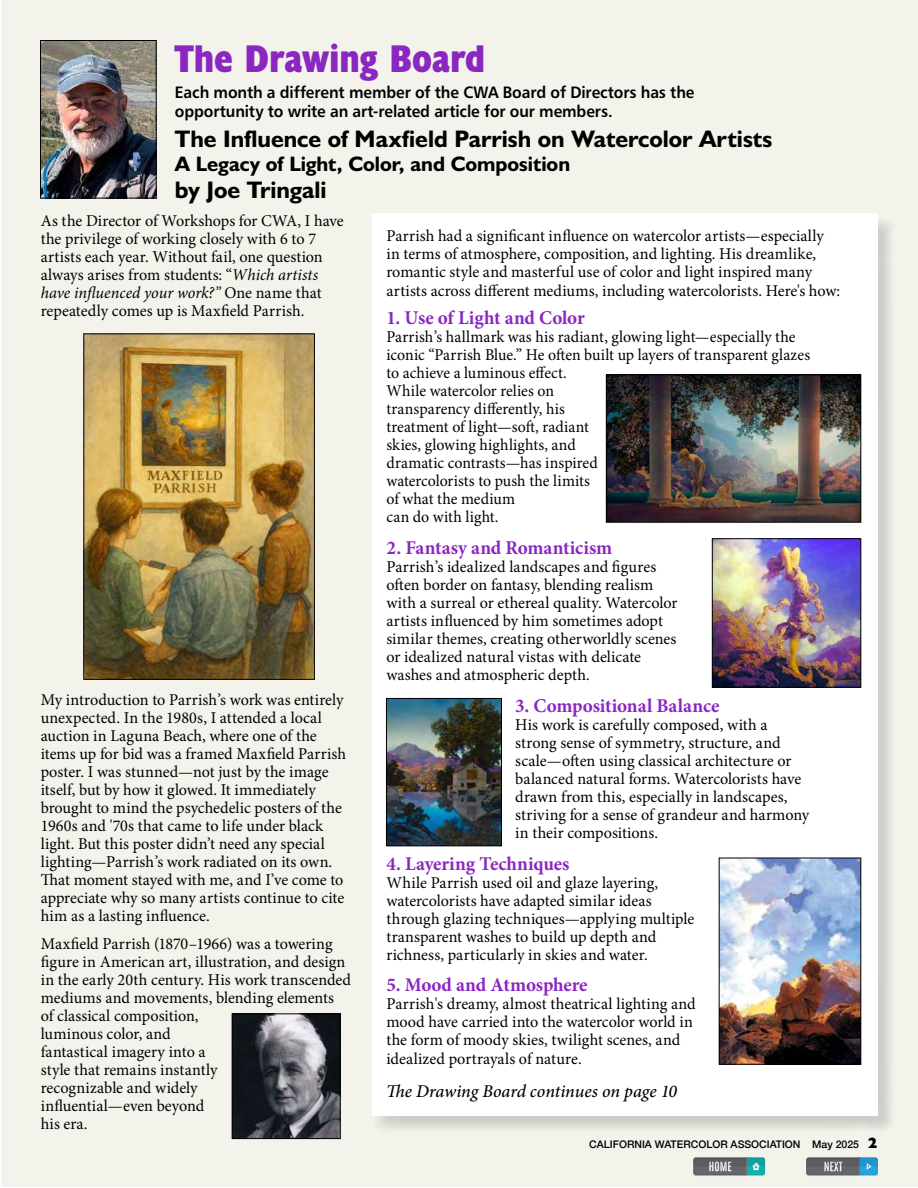
<style>
.page{position:relative;width:918px;height:1188px;background:#fff}
.page>*{position:absolute;margin:0;border:0;box-sizing:border-box;transform-origin:0 0}
.t1{font:700 condensed 39px "Humanist 521 BT Xtra";letter-spacing:-.005em;color:#8b27c0}
.t2{font:700 24px "Humanist 521 BT";color:#000}
.t3{font:700 21px "Humanist 521 BT";color:#000}
.t4{font:700 19.5px "Minion Pro";letter-spacing:-.005em;color:#8b27c0}
.t5{font:italic 500 18px "Minion Pro";letter-spacing:-.005em;color:#000}
.t6{font:16.5px/18px "Minion Pro";color:#000}
.t7{font:16.5px/18px "Minion Pro";color:#000;scale:.96 1}
.t8{font:16.5px/19.5px "Humanist 777 BT Bold B";letter-spacing:-.01em;color:#000;scale:.94 1}
.t9{font:500 10.5px "Helvetica Neue";color:#000}
.s1{font-style:italic}
.s2{font-family:"Humanist 521 BT";font-weight:800;font-size:15px}
</style>
<div class="page">
<div style="left:1px;top:1px;width:916px;height:1186px;background:#f3f3ec"></div>
<div style="left:374px;top:216px;width:523px;height:919px;background:#000;opacity:.15"></div>
<div style="left:372px;top:214px;width:506px;height:902px;background:#fff"></div>
<svg style="left:693px;top:1157px;width:72px;height:19px"></svg>
<svg style="left:806px;top:1157px;width:72px;height:19px"></svg>
<img style="left:42px;top:42px;width:113px;height:154px">
<div style="left:40px;top:40px;width:117px;height:158px;border:1px solid #000"></div>
<img style="left:85px;top:336px;width:228px;height:342px">
<div style="left:83px;top:334px;width:232px;height:346px;border:1px solid #000"></div>
<img style="left:234px;top:1015px;width:105px;height:122px">
<div style="left:232px;top:1013px;width:109px;height:126px;border:1px solid #000"></div>
<img style="left:608px;top:376px;width:251px;height:145px">
<div style="left:606px;top:374px;width:255px;height:149px;border:1px solid #000"></div>
<img style="left:714px;top:540px;width:145px;height:146px">
<div style="left:712px;top:538px;width:149px;height:150px;border:1px solid #000"></div>
<img style="left:721px;top:860px;width:138px;height:203px">
<div style="left:719px;top:858px;width:142px;height:207px;border:1px solid #000"></div>
<img style="left:388px;top:700px;width:112px;height:144px">
<div style="left:386px;top:698px;width:116px;height:148px;border:1px solid #000"></div>
<h1 class="t1" style="left:175px;top:34px;width:312px">The Drawing Board</h1>
<p class="t8" style="left:175px;top:82px;width:554px">Each month a different member of the CWA Board of Directors has the opportunity to write an art-related article for our members.</p>
<h2 class="t2" style="left:175px;top:124px;width:599px">The Influence of Maxfield Parrish on Watercolor Artists</h2>
<p class="t3" style="left:175px;top:151px;width:397px">A Legacy of Light, Color, and Composition</p>
<h2 class="t2" style="left:175px;top:175px;width:153px">by Joe Tringali</h2>
<p class="t6" style="left:41px;top:212px;width:305px">As the Director of Workshops for CWA, I have the privilege of working closely with 6 to 7 artists each year. Without fail, one question always arises from students: “<span class="s1">Which artists have influenced your work?”</span> One name that repeatedly comes up is Maxfield Parrish.</p>
<p class="t6" style="left:41px;top:690px;width:307px">My introduction to Parrish’s work was entirely unexpected. In the 1980s, I attended a local auction in Laguna Beach, where one of the items up for bid was a framed Maxfield Parrish poster. I was stunned—not just by the image itself, but by how it glowed. It immediately brought to mind the psychedelic posters of the 1960s and '70s that came to life under black light. But this poster didn’t need any special lighting—Parrish’s work radiated on its own.<br>That moment stayed with me, and I’ve come to appreciate why so many artists continue to cite him as a lasting influence.</p>
<p class="t6" style="left:41px;top:935px;width:312px">Maxfield Parrish (1870–1966) was a towering figure in American art, illustration, and design in the early 20th century. His work transcended mediums and movements, blending elements<br>of classical composition,<br>luminous color, and<br>fantastical imagery into a<br>style that remains instantly<br>recognizable and widely<br>influential—even beyond<br>his era.</p>
<p class="t6" style="left:386px;top:227px;width:455px">Parrish had a significant influence on watercolor artists—especially in terms of atmosphere, composition, and lighting. His dreamlike, romantic style and masterful use of color and light inspired many artists across different mediums, including watercolorists. Here's how:</p>
<p class="t4" style="left:386px;top:304px;width:200px">1. Use of Light and Color</p>
<p class="t7" style="left:386px;top:328px;width:443px">Parrish’s hallmark was his radiant, glowing light—especially the iconic “Parrish Blue.” He often built up layers of transparent glazes to achieve a luminous effect.<br>While watercolor relies on<br>transparency differently, his<br>treatment of light—soft, radiant<br>skies, glowing highlights, and<br>dramatic contrasts—has inspired<br>watercolorists to push the limits<br>of what the medium<br>can do with light.</p>
<p class="t4" style="left:386px;top:534px;width:227px">2. Fantasy and Romanticism</p>
<p class="t6" style="left:386px;top:558px;width:293px">Parrish’s idealized landscapes and figures often border on fantasy, blending realism with a surreal or ethereal quality. Watercolor artists influenced by him sometimes adopt similar themes, creating otherworldly scenes or idealized natural vistas with delicate washes and atmospheric depth.</p>
<p class="t4" style="left:515px;top:692px;width:206px">3. Compositional Balance</p>
<p class="t6" style="left:515px;top:716px;width:296px">His work is carefully composed, with a strong sense of symmetry, structure, and scale—often using classical architecture or balanced natural forms. Watercolorists have drawn from this, especially in landscapes, striving for a sense of grandeur and harmony in their compositions.</p>
<p class="t4" style="left:386px;top:850px;width:185px">4. Layering Techniques</p>
<p class="t6" style="left:386px;top:874px;width:309px">While Parrish used oil and glaze layering, watercolorists have adapted similar ideas through glazing techniques—applying multiple transparent washes to build up depth and richness, particularly in skies and water.</p>
<p class="t4" style="left:386px;top:972px;width:203px">5. Mood and Atmosphere</p>
<p class="t6" style="left:386px;top:995px;width:311px">Parrish's dreamy, almost theatrical lighting and mood have carried into the watercolor world in the form of moody skies, twilight scenes, and idealized portrayals of nature.</p>
<p class="t5" style="left:386px;top:1079px;width:293px">The Drawing Board continues on page 10</p>
<p class="t9" style="left:589px;top:1135px;width:290px">CALIFORNIA WATERCOLOR ASSOCIATION May 2025 <span class="s2">2</span></p>
</div>
